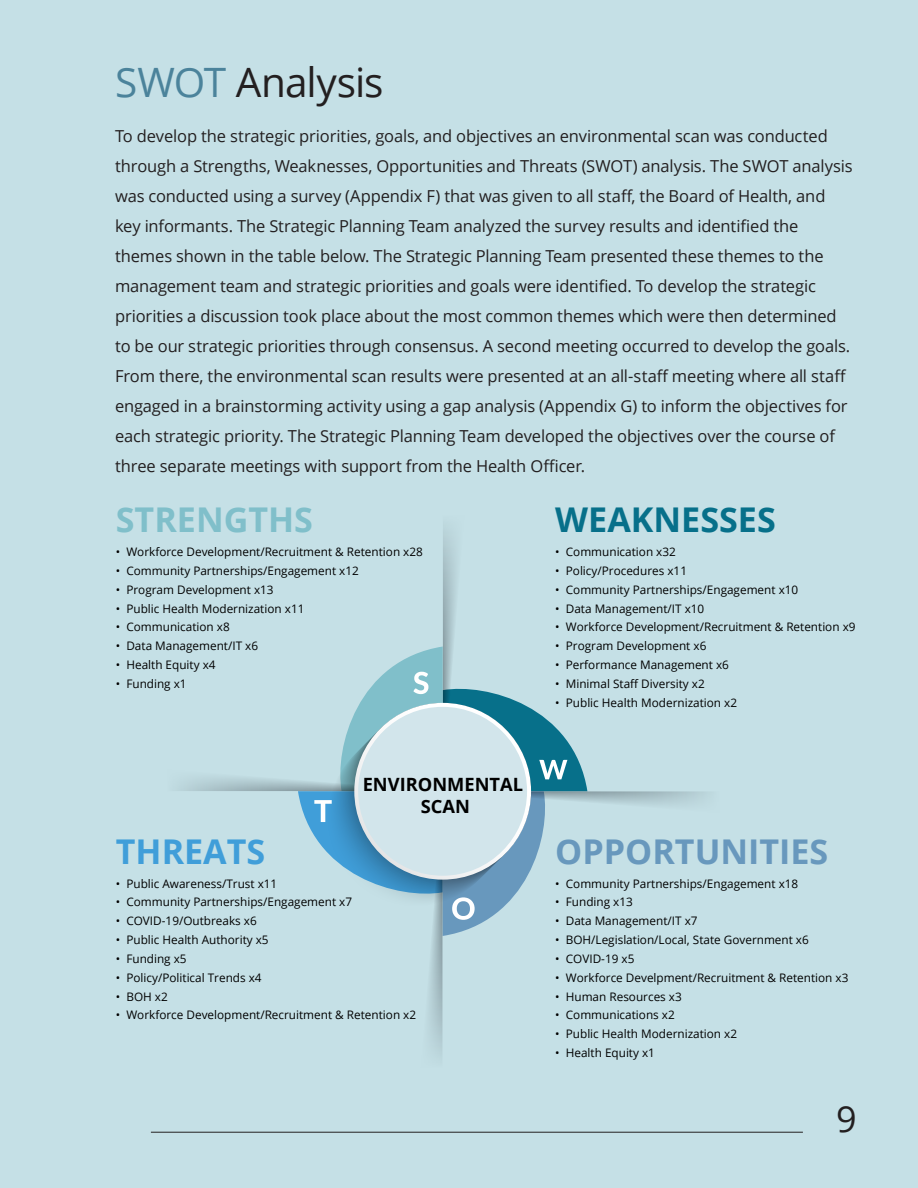
<style>
.page{position:relative;width:918px;height:1188px;background:#c5e0e6}
.page>*{position:absolute;margin:0;border:0;box-sizing:border-box;transform-origin:0 0}
.Headline_27_25_Left{font:40.5px "Open Sans";letter-spacing:-.025em;color:#231f20}
.Headline_61_65_Left{font:36px "Open Sans";color:#231f20}
.t1{font:700 34.05px "Open Sans";color:#6898bd}
.t2{font:700 34.05px "Open Sans";color:#07708a}
.t3{font:700 34.05px "Open Sans";color:#80bfca}
.t4{font:700 34.05px "Open Sans";color:#409ed9}
.t5{font:700 18.3px/21.9px "Open Sans";color:#000;text-align:center}
.Copy_Text_08_14_Left{font:16.5px/30px "Open Sans";letter-spacing:-.01em;color:#231f20}
.t6{font:11.7px "Open Sans";color:#000}
.s1{color:#4b839b}
</style>
<div class="page">
<hr style="left:151px;top:1132px;width:652px;height:1px;background:#231f20">
<svg style="left:180px;top:529px;width:526px;height:526px"></svg>
<div style="left:358px;top:707px;width:169px;height:169px;background:#d2e5eb;border-radius:50%"></div>
<p class="Headline_27_25_Left" style="left:115px;top:55px;width:270px"><span class="s1">SWOT</span> Analysis</p>
<p class="Copy_Text_08_14_Left" style="left:115px;top:121px;width:739px">To develop the strategic priorities, goals, and objectives an environmental scan was conducted through a Strengths, Weaknesses, Opportunities and Threats (SWOT) analysis. The SWOT analysis was conducted using a survey (Appendix F) that was given to all staff, the Board of Health, and key informants. The Strategic Planning Team analyzed the survey results and identified the themes shown in the table below. The Strategic Planning Team presented these themes to the management team and strategic priorities and goals were identified. To develop the strategic priorities a discussion took place about the most common themes which were then determined to be our strategic priorities through consensus. A second meeting occurred to develop the goals.<br>From there, the environmental scan results were presented at an all-staff meeting where all staff engaged in a brainstorming activity using a gap analysis (Appendix G) to inform the objectives for each strategic priority. The Strategic Planning Team developed the objectives over the course of three separate meetings with support from the Health Officer.</p>
<p class="t3" style="left:116px;top:496px;width:199px">STRENGTHS</p>
<p class="t6" style="left:116px;top:544px;width:309px">• Workforce Development/Recruitment &amp; Retention x28</p>
<p class="t6" style="left:116px;top:563px;width:245px">• Community Partnerships/Engagement x12</p>
<p class="t6" style="left:116px;top:581px;width:159px">• Program Development x13</p>
<p class="t6" style="left:116px;top:600px;width:190px">• Public Health Modernization x11</p>
<p class="t6" style="left:116px;top:619px;width:115px">• Communication x8</p>
<p class="t6" style="left:116px;top:638px;width:144px">• Data Management/IT x6</p>
<p class="t6" style="left:116px;top:657px;width:101px">• Health Equity x4</p>
<p class="t6" style="left:116px;top:676px;width:72px">• Funding x1</p>
<p class="t5" style="left:363px;top:773px;width:162px">ENVIRONMENTAL<br>SCAN</p>
<p class="t4" style="left:116px;top:828px;width:151px">THREATS</p>
<p class="t6" style="left:116px;top:875px;width:163px">• Public Awareness/Trust x11</p>
<p class="t6" style="left:116px;top:894px;width:238px">• Community Partnerships/Engagement x7</p>
<p class="t6" style="left:116px;top:913px;width:142px">• COVID-19/Outbreaks x6</p>
<p class="t6" style="left:116px;top:932px;width:154px">• Public Health Authority x5</p>
<p class="t6" style="left:116px;top:951px;width:72px">• Funding x5</p>
<p class="t6" style="left:116px;top:970px;width:147px">• Policy/Political Trends x4</p>
<p class="t6" style="left:116px;top:988px;width:53px">• BOH x2</p>
<p class="t6" style="left:116px;top:1007px;width:302px">• Workforce Development/Recruitment &amp; Retention x2</p>
<p class="t2" style="left:555px;top:496px;width:222px">WEAKNESSES</p>
<p class="t6" style="left:555px;top:544px;width:122px">• Communication x32</p>
<p class="t6" style="left:555px;top:563px;width:133px">• Policy/Procedures x11</p>
<p class="t6" style="left:555px;top:581px;width:245px">• Community Partnerships/Engagement x10</p>
<p class="t6" style="left:555px;top:600px;width:151px">• Data Management/IT x10</p>
<p class="t6" style="left:555px;top:619px;width:302px">• Workforce Development/Recruitment &amp; Retention x9</p>
<p class="t6" style="left:555px;top:638px;width:153px">• Program Development x6</p>
<p class="t6" style="left:555px;top:657px;width:175px">• Performance Management x6</p>
<p class="t6" style="left:555px;top:676px;width:151px">• Minimal Staff Diversity x2</p>
<p class="t6" style="left:555px;top:694px;width:183px">• Public Health Modernization x2</p>
<p class="t1" style="left:555px;top:828px;width:275px">OPPORTUNITIES</p>
<p class="t6" style="left:555px;top:875px;width:245px">• Community Partnerships/Engagement x18</p>
<p class="t6" style="left:555px;top:894px;width:79px">• Funding x13</p>
<p class="t6" style="left:555px;top:913px;width:144px">• Data Management/IT x7</p>
<p class="t6" style="left:555px;top:932px;width:255px">• BOH/Legislation/Local, State Government x6</p>
<p class="t6" style="left:555px;top:951px;width:81px">• COVID-19 x5</p>
<p class="t6" style="left:555px;top:970px;width:295px">• Workforce Develpment/Recruitment &amp; Retention x3</p>
<p class="t6" style="left:555px;top:988px;width:128px">• Human Resources x3</p>
<p class="t6" style="left:555px;top:1007px;width:121px">• Communications x2</p>
<p class="t6" style="left:555px;top:1026px;width:183px">• Public Health Modernization x2</p>
<p class="t6" style="left:555px;top:1045px;width:101px">• Health Equity x1</p>
<p class="Headline_61_65_Left" style="left:836px;top:1095px;width:22px">9</p>
</div>
